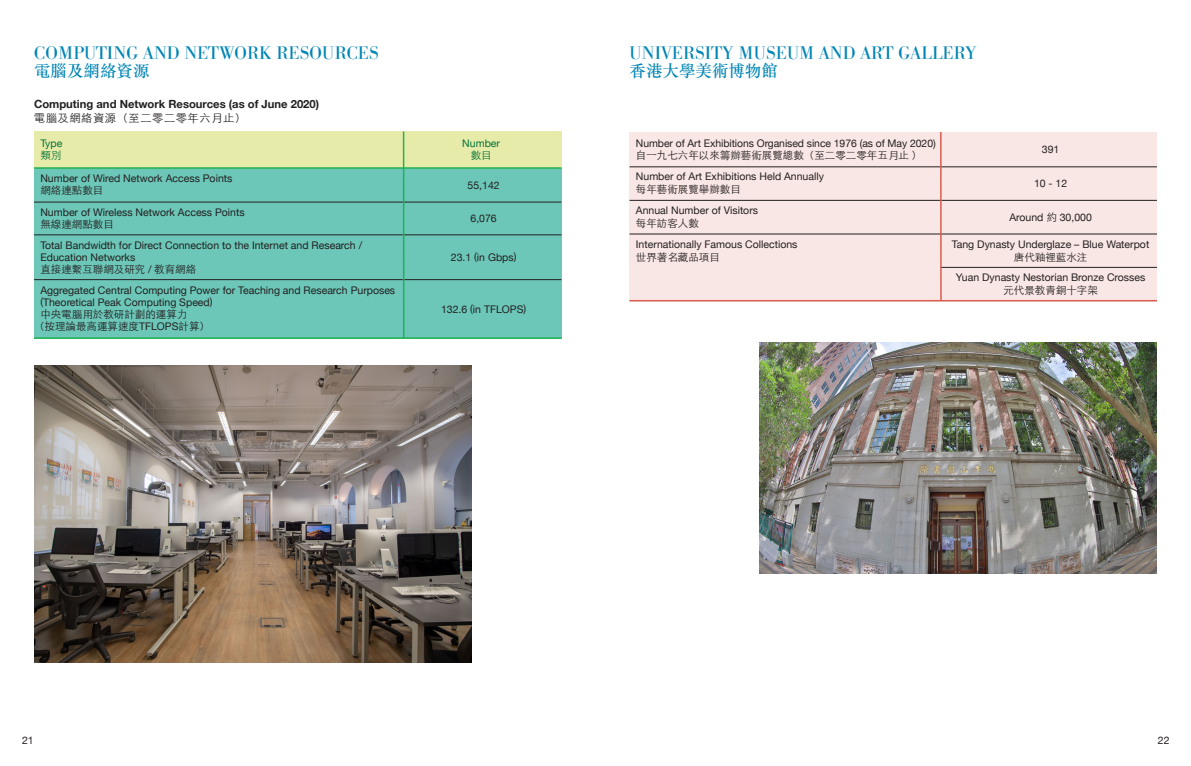
<style>
.page{position:relative;width:1191px;height:766px;background:#fff}
.page>*{position:absolute;margin:0;border:0;box-sizing:border-box;transform-origin:0 0}
.t1{font:18px "Bodoni BE";letter-spacing:.02em;color:#0085b5}
.t2{font:500 16.5px "M Sung HK";color:#0085b5}
.t3{font:700 11.25px "Helvetica Neue";color:#231f20}
.t4{font:300 11.25px "ST Heiti TC";letter-spacing:.05em;color:#231f20}
.t5{font:10.5px/12.8px "Helvetica Neue";color:#231f20}
.t6{font:300 10.5px "ST Heiti TC";color:#231f20}
.t7{font:10.5px "Helvetica Neue";color:#007236}
.t8{font:300 10.5px "ST Heiti TC";color:#007236}
.s1{font-family:"ST Heiti TC";font-weight:300}
.s2{font-family:"Helvetica Neue";font-weight:400}
</style>
<div class="page">
<img style="left:759px;top:342px;width:398px;height:231px">
<div style="left:34px;top:150px;width:527px;height:189px;background:#6cc7b8"></div>
<div style="left:34px;top:131px;width:527px;height:37px;background:#e7ebaa"></div>
<hr style="left:34px;top:202px;width:527px;height:1px;background:#231f20">
<hr style="left:34px;top:234px;width:527px;height:1px;background:#231f20">
<hr style="left:34px;top:279px;width:527px;height:1px;background:#231f20">
<hr style="left:34px;top:167px;width:527px;height:2px;background:#21b252">
<div style="left:629px;top:132px;width:528px;height:169px;background:#f9e7e5"></div>
<hr style="left:629px;top:166px;width:528px;height:1px;background:#231f20">
<hr style="left:629px;top:200px;width:528px;height:1px;background:#231f20">
<hr style="left:629px;top:233px;width:528px;height:1px;background:#231f20">
<hr style="left:940px;top:267px;width:217px;height:1px;background:#231f20">
<hr style="left:629px;top:300px;width:528px;height:1px;background:#d85e51">
<img style="left:34px;top:365px;width:438px;height:297px">
<hr style="left:34px;top:337px;width:527px;height:2px;background:#21b252">
<hr style="left:403px;top:131px;width:1px;height:208px;background:#21b252">
<hr style="left:940px;top:132px;width:1px;height:169px;background:#d85e51">
<p class="t1" style="left:34px;top:43px;width:346px">COMPUTING AND NETWORK RESOURCES</p>
<p class="t2" style="left:34px;top:59px;width:117px">電腦及網絡資源</p>
<p class="t3" style="left:34px;top:95px;width:287px">Computing and Network Resources (as of June 2020)</p>
<p class="t4" style="left:34px;top:108px;width:214px">電腦及網絡資源（至二零二零年六月止）</p>
<p class="t7" style="left:40px;top:136px;width:23px">Type</p>
<p class="t7" style="left:462px;top:136px;width:39px">Number</p>
<p class="t8" style="left:40px;top:146px;width:22px">類別</p>
<p class="t8" style="left:471px;top:146px;width:22px">數目</p>
<p class="t5" style="left:40px;top:173px;width:193px;line-height:12px">Number of Wired Network Access Points<span class="s1">網絡連點數目</span></p>
<p class="t5" style="left:40px;top:206px;width:206px;line-height:12px">Number of Wireless Network Access Points<span class="s1">無線連網點數目</span></p>
<p class="t5" style="left:40px;top:239px;width:323px;line-height:12.3px">Total Bandwidth for Direct Connection to the Internet and Research /<br>Education Networks<br><span class="s1">直接連繫互聯網及研究</span> / <span class="s1">教育網絡</span></p>
<p class="t5" style="left:40px;top:285px;width:356px;line-height:12px">Aggregated Central Computing Power for Teaching and Research Purposes (Theoretical Peak Computing Speed)<br><span class="s1">中央電腦用於教研計劃的運算力</span></p>
<p class="t5" style="left:467px;top:179px;width:34px">55,142</p>
<p class="t5" style="left:470px;top:212px;width:28px">6,076</p>
<p class="t5" style="left:451px;top:251px;width:67px">23.1 (in Gbps)</p>
<p class="t5" style="left:441px;top:303px;width:87px">132.6 (in TFLOPS)</p>
<p class="t6" style="left:34px;top:317px;width:177px">（按理論最高運算速度<span class="s2">TFLOPS</span>計算）</p>
<p class="t1" style="left:629px;top:43px;width:349px">UNIVERSITY MUSEUM AND ART GALLERY</p>
<p class="t2" style="left:629px;top:59px;width:150px">香港大學美術博物館</p>
<p class="t5" style="left:636px;top:137px;width:301px">Number of Art Exhibitions Organised since 1976 (as of May 2020)<span class="s1">自一九七六年以來籌辦藝術展覽總數（至二零二零年五月止 ）</span></p>
<p class="t5" style="left:636px;top:171px;width:190px">Number of Art Exhibitions Held Annually<span class="s1">每年藝術展覽舉辦數目</span></p>
<p class="t5" style="left:636px;top:204px;width:124px">Annual Number of Visitors<span class="s1">每年訪客人數</span></p>
<p class="t5" style="left:636px;top:238px;width:163px">Internationally Famous Collections<span class="s1">世界著名藏品項目</span></p>
<p class="t5" style="left:1041px;top:143px;width:19px">391</p>
<p class="t5" style="left:1034px;top:178px;width:35px">10 - 12</p>
<p class="t5" style="left:1009px;top:211px;width:84px">Around <span class="s1">約</span> 30,000</p>
<p class="t5" style="left:952px;top:239px;width:199px;text-align:center">Tang Dynasty Underglaze – Blue Waterpot<span class="s1">唐代釉裡藍水注</span></p>
<p class="t5" style="left:956px;top:272px;width:191px;text-align:center">Yuan Dynasty Nestorian Bronze Crosses<span class="s1">元代景教青銅十字架</span></p>
<p class="t5" style="left:22px;top:734px;width:13px">21</p>
<p class="t5" style="left:1157px;top:734px;width:13px">22</p>
</div>
